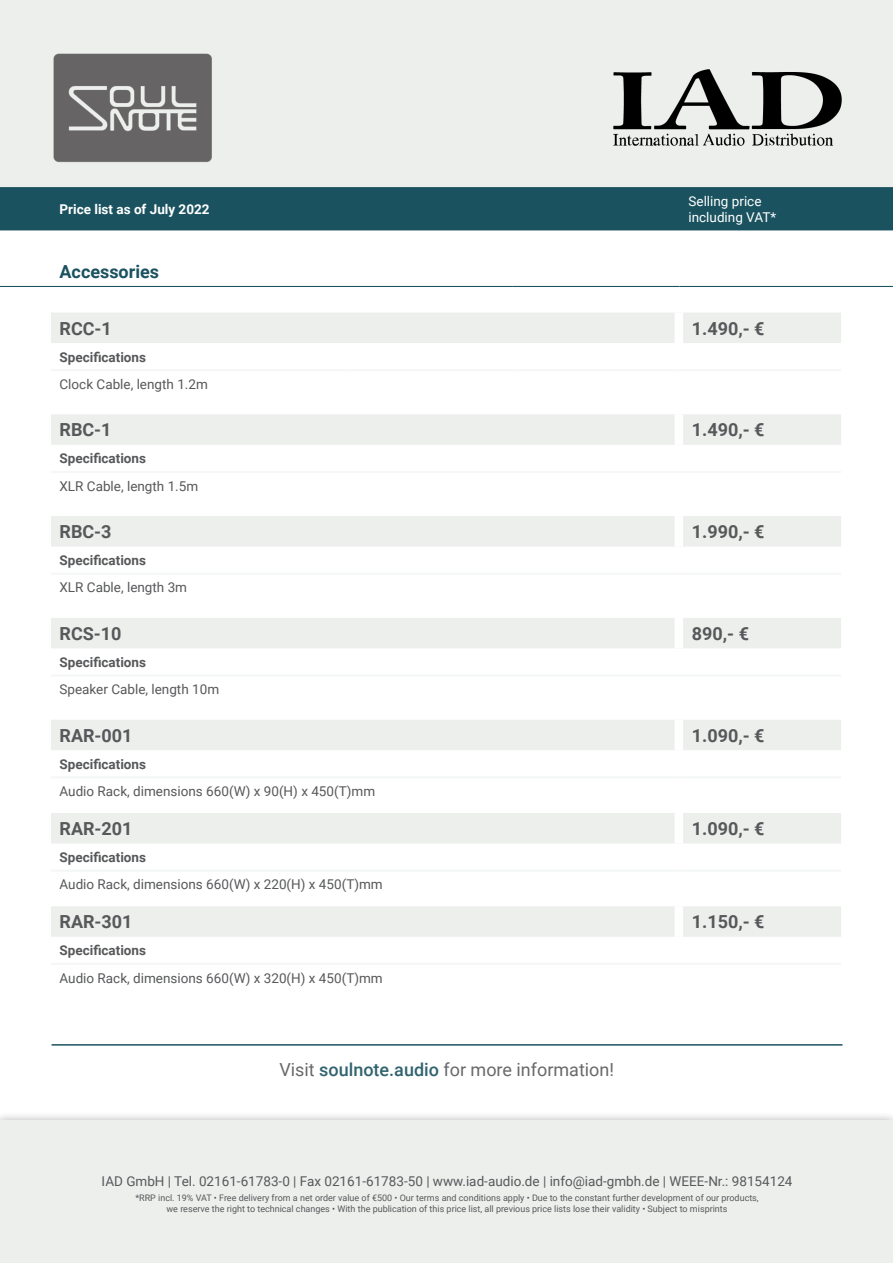
<style>
.page{position:relative;width:893px;height:1263px;background:#fff}
.page>*{position:absolute;margin:0;border:0;box-sizing:border-box;transform-origin:0 0}
.Artikel-Headline-VKP{font:700 18px "Roboto";color:#57585a}
.Artikel-Headline-Nam{font:700 18px "Roboto";color:#57585a}
.Tabelle-Header-Name{font:18px "Roboto";color:#69696c}
.Kategorie-Headline{font:700 18px "Roboto";color:#1a525f}
.Artikel-Text{font:13.5px "Roboto";color:#57585a}
.Artikel-Subline{font:700 13.5px "Roboto";color:#57585a}
.t1{font:13.5px/16.2px "Roboto";color:#fff}
.t2{font:700 13.5px "Roboto";color:#fff}
.t3{font:9px/10.8px "Roboto";color:#57585a;text-align:center}
.s1{font-weight:500;color:#31636f}
</style>
<div class="page">
<div style="left:0;top:0;width:893px;height:187px;background:#edefed"></div>
<div style="left:0;top:1112px;width:893px;height:151px;background:#231f20;opacity:.35"></div>
<div style="left:0;top:1121px;width:893px;height:142px;background:#edefed"></div>
<img style="left:613px;top:69px;width:229px;height:76px">
<img style="left:53px;top:53px;width:159px;height:110px">
<div style="left:0;top:187px;width:893px;height:43px;background:#1a525f"></div>
<hr style="left:0;top:286px;width:513px;height:1px;background:#1a525f">
<hr style="left:513px;top:286px;width:166px;height:1px;background:#1a525f">
<hr style="left:679px;top:286px;width:214px;height:1px;background:#1a525f">
<div style="left:51px;top:313px;width:790px;height:30px;background:#edefed"></div>
<hr style="left:51px;top:369px;width:295px;height:2px;background:#f5f7f6">
<hr style="left:346px;top:369px;width:166px;height:2px;background:#f5f7f6">
<hr style="left:512px;top:369px;width:167px;height:2px;background:#f5f7f6">
<hr style="left:679px;top:369px;width:162px;height:2px;background:#f5f7f6">
<div style="left:675px;top:312px;width:8px;height:31px;background:#fff"></div>
<div style="left:51px;top:414px;width:790px;height:31px;background:#edefed"></div>
<hr style="left:51px;top:471px;width:295px;height:2px;background:#f5f7f6">
<hr style="left:346px;top:471px;width:166px;height:2px;background:#f5f7f6">
<hr style="left:512px;top:471px;width:167px;height:2px;background:#f5f7f6">
<hr style="left:679px;top:471px;width:162px;height:2px;background:#f5f7f6">
<div style="left:675px;top:414px;width:8px;height:31px;background:#fff"></div>
<div style="left:51px;top:516px;width:790px;height:31px;background:#edefed"></div>
<hr style="left:51px;top:573px;width:295px;height:2px;background:#f5f7f6">
<hr style="left:346px;top:573px;width:166px;height:2px;background:#f5f7f6">
<hr style="left:512px;top:573px;width:167px;height:2px;background:#f5f7f6">
<hr style="left:679px;top:573px;width:162px;height:2px;background:#f5f7f6">
<div style="left:675px;top:516px;width:8px;height:31px;background:#fff"></div>
<div style="left:51px;top:618px;width:790px;height:30px;background:#edefed"></div>
<hr style="left:51px;top:674px;width:295px;height:3px;background:#f5f7f6">
<hr style="left:346px;top:674px;width:166px;height:3px;background:#f5f7f6">
<hr style="left:512px;top:674px;width:167px;height:3px;background:#f5f7f6">
<hr style="left:679px;top:674px;width:162px;height:3px;background:#f5f7f6">
<div style="left:675px;top:618px;width:8px;height:30px;background:#fff"></div>
<div style="left:51px;top:720px;width:790px;height:30px;background:#edefed"></div>
<hr style="left:51px;top:776px;width:295px;height:2px;background:#f5f7f6">
<hr style="left:346px;top:776px;width:166px;height:2px;background:#f5f7f6">
<hr style="left:512px;top:776px;width:167px;height:2px;background:#f5f7f6">
<hr style="left:679px;top:776px;width:162px;height:2px;background:#f5f7f6">
<div style="left:675px;top:720px;width:8px;height:30px;background:#fff"></div>
<div style="left:51px;top:813px;width:790px;height:30px;background:#edefed"></div>
<hr style="left:51px;top:869px;width:295px;height:3px;background:#f5f7f6">
<hr style="left:346px;top:869px;width:166px;height:3px;background:#f5f7f6">
<hr style="left:512px;top:869px;width:167px;height:3px;background:#f5f7f6">
<hr style="left:679px;top:869px;width:162px;height:3px;background:#f5f7f6">
<div style="left:675px;top:813px;width:8px;height:30px;background:#fff"></div>
<div style="left:51px;top:906px;width:790px;height:31px;background:#edefed"></div>
<hr style="left:51px;top:963px;width:295px;height:2px;background:#f5f7f6">
<hr style="left:346px;top:963px;width:166px;height:2px;background:#f5f7f6">
<hr style="left:512px;top:963px;width:167px;height:2px;background:#f5f7f6">
<hr style="left:679px;top:963px;width:162px;height:2px;background:#f5f7f6">
<div style="left:675px;top:906px;width:8px;height:31px;background:#fff"></div>
<hr style="left:52px;top:1044px;width:790px;height:1px;background:#1a525f">
<p class="t2" style="left:60px;top:200px;width:152px">Price list as of July 2022</p>
<p class="t1" style="left:688px;top:192px;width:89px">Selling price including VAT*</p>
<p class="Kategorie-Headline" style="left:60px;top:259px;width:101px">Accessories</p>
<p class="Artikel-Headline-Nam" style="left:60px;top:315px;width:54px">RCC-1</p>
<p class="Artikel-Headline-VKP" style="left:692px;top:315px;width:74px">1.490,- €</p>
<p class="Artikel-Subline" style="left:60px;top:347px;width:88px">Specifications</p>
<p class="Artikel-Text" style="left:60px;top:374px;width:150px">Clock Cable, length 1.2m</p>
<p class="Artikel-Headline-Nam" style="left:60px;top:417px;width:54px">RBC-1</p>
<p class="Artikel-Headline-VKP" style="left:692px;top:417px;width:74px">1.490,- €</p>
<p class="Artikel-Subline" style="left:60px;top:449px;width:88px">Specifications</p>
<p class="Artikel-Text" style="left:60px;top:476px;width:140px">XLR Cable, length 1.5m</p>
<p class="Artikel-Headline-Nam" style="left:60px;top:519px;width:54px">RBC-3</p>
<p class="Artikel-Headline-VKP" style="left:692px;top:519px;width:74px">1.990,- €</p>
<p class="Artikel-Subline" style="left:60px;top:551px;width:88px">Specifications</p>
<p class="Artikel-Text" style="left:60px;top:578px;width:129px">XLR Cable, length 3m</p>
<p class="Artikel-Headline-Nam" style="left:60px;top:621px;width:63px">RCS-10</p>
<p class="Artikel-Headline-VKP" style="left:692px;top:621px;width:59px">890,- €</p>
<p class="Artikel-Subline" style="left:60px;top:653px;width:88px">Specifications</p>
<p class="Artikel-Text" style="left:60px;top:680px;width:161px">Speaker Cable, length 10m</p>
<p class="Artikel-Headline-Nam" style="left:60px;top:723px;width:75px">RAR-001</p>
<p class="Artikel-Headline-VKP" style="left:692px;top:723px;width:74px">1.090,- €</p>
<p class="Artikel-Subline" style="left:60px;top:754px;width:88px">Specifications</p>
<p class="Artikel-Text" style="left:60px;top:782px;width:317px">Audio Rack, dimensions 660(W) x 90(H) x 450(T)mm</p>
<p class="Artikel-Headline-Nam" style="left:60px;top:816px;width:75px">RAR-201</p>
<p class="Artikel-Headline-VKP" style="left:692px;top:816px;width:74px">1.090,- €</p>
<p class="Artikel-Subline" style="left:60px;top:848px;width:88px">Specifications</p>
<p class="Artikel-Text" style="left:60px;top:875px;width:325px">Audio Rack, dimensions 660(W) x 220(H) x 450(T)mm</p>
<p class="Artikel-Headline-Nam" style="left:60px;top:909px;width:75px">RAR-301</p>
<p class="Artikel-Headline-VKP" style="left:692px;top:909px;width:74px">1.150,- €</p>
<p class="Artikel-Subline" style="left:60px;top:941px;width:88px">Specifications</p>
<p class="Artikel-Text" style="left:60px;top:968px;width:325px">Audio Rack, dimensions 660(W) x 320(H) x 450(T)mm</p>
<p class="Tabelle-Header-Name" style="left:279px;top:1057px;width:336px">Visit <span class="s1">soulnote.audio</span> for more information!</p>
<p class="Artikel-Text" style="left:102px;top:1172px;width:692px">IAD GmbH | Tel. 02161-61783-0 | Fax 02161-61783-50 | www.iad-audio.de | info@iad-gmbh.de | WEEE-Nr.: 98154124</p>
<p class="t3" style="left:135px;top:1192px;width:625px">*RRP incl. 19% VAT • Free delivery from a net order value of €500 • Our terms and conditions apply • Due to the constant further development of our products, we reserve the right to technical changes • With the publication of this price list, all previous price lists lose their validity • Subject to misprints</p>
</div>
